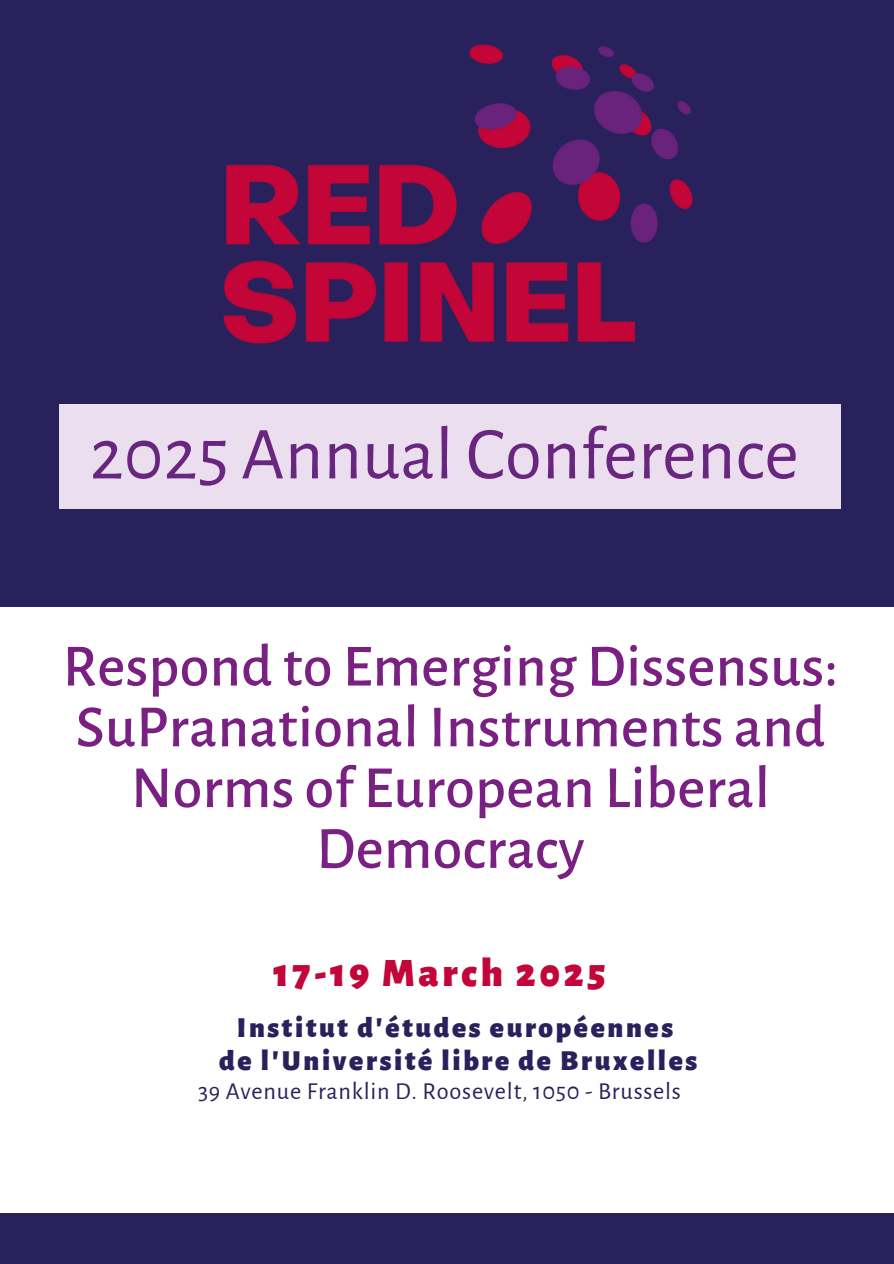
<style>
.page{position:relative;width:894px;height:1264px;background:#fff}
.page>*{position:absolute;margin:0;border:0;box-sizing:border-box;transform-origin:0 0}
.t1{font:75px "Alegreya Sans";color:#69267f}
.t2{font:500 60px/60.8px "Alegreya Sans";letter-spacing:.005em;color:#792082;text-align:center}
.t3{font:900 40.5px "Alegreya Sans";letter-spacing:.09em;color:#c30639}
.t4{font:900 29.25px/32.8px "Alegreya Sans";letter-spacing:.09em;color:#29215c;text-align:center}
.t5{font:24.3px "Alegreya Sans";letter-spacing:.03em;color:#29215c}
</style>
<div class="page">
<div style="left:0;top:0;width:893px;height:607px;background:#29215c"></div>
<img style="left:223px;top:44px;width:470px;height:300px">
<div style="left:0;top:1213px;width:893px;height:50px;background:#29215c"></div>
<div style="left:60px;top:405px;width:781px;height:104px;background:#ebdeef"></div>
<h3 class="t1" style="left:90px;top:418px;width:710px">2025 Annual Conference</h3>
<h4 class="t2" style="left:63px;top:637px;width:776px">Respond to Emerging Dissensus:<br>SuPranational Instruments and<br>Norms of European Liberal<br>Democracy</h4>
<p class="t3" style="left:273px;top:954px;width:333px">17-19 March 2025</p>
<h2 class="t4" style="left:219px;top:1011px;width:479px">Institut d'études européennes<br>de l'Université libre de Bruxelles</h2>
<h1 class="t5" style="left:198px;top:1079px;width:484px">39 Avenue Franklin D. Roosevelt, 1050 - Brussels</h1>
</div>
